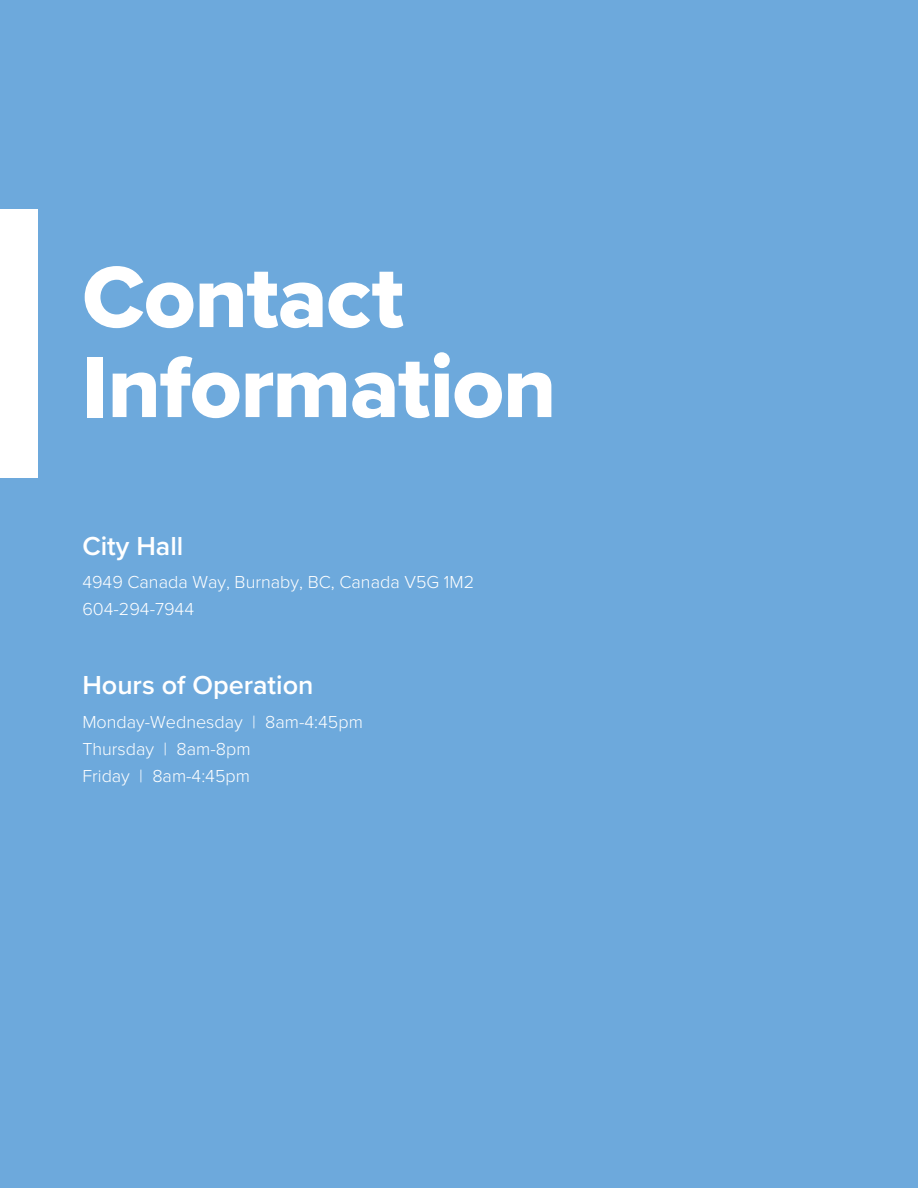
<style>
.page{position:relative;width:918px;height:1188px;background:#6da9dc}
.page>*{position:absolute;margin:0;border:0;box-sizing:border-box;transform-origin:0 0}
.t1{font:90px/90px "Proxima Nova Extrabld";letter-spacing:-.015em;color:#fff}
.t2{font:600 27px "Proxima Nova";color:#fff}
.t3{font:300 18px/27px "Proxima Nova";color:#fff}
</style>
<div class="page">
<div style="left:0;top:210px;width:38px;height:268px;background:#fff"></div>
<h1 class="t1" style="left:82px;top:251px;width:476px">Contact<br>Information</h1>
<h2 class="t2" style="left:82px;top:526px;width:103px">City Hall</h2>
<p class="t3" style="left:82px;top:568px;width:393px">4949 Canada Way, Burnaby, BC, Canada V5G 1M2<br>604-294-7944</p>
<h2 class="t2" style="left:82px;top:665px;width:233px">Hours of Operation</h2>
<p class="t3" style="left:82px;top:708px;width:282px">Monday-Wednesday | 8am-4:45pm<br>Thursday | 8am-8pm<br>Friday | 8am-4:45pm</p>
</div>
